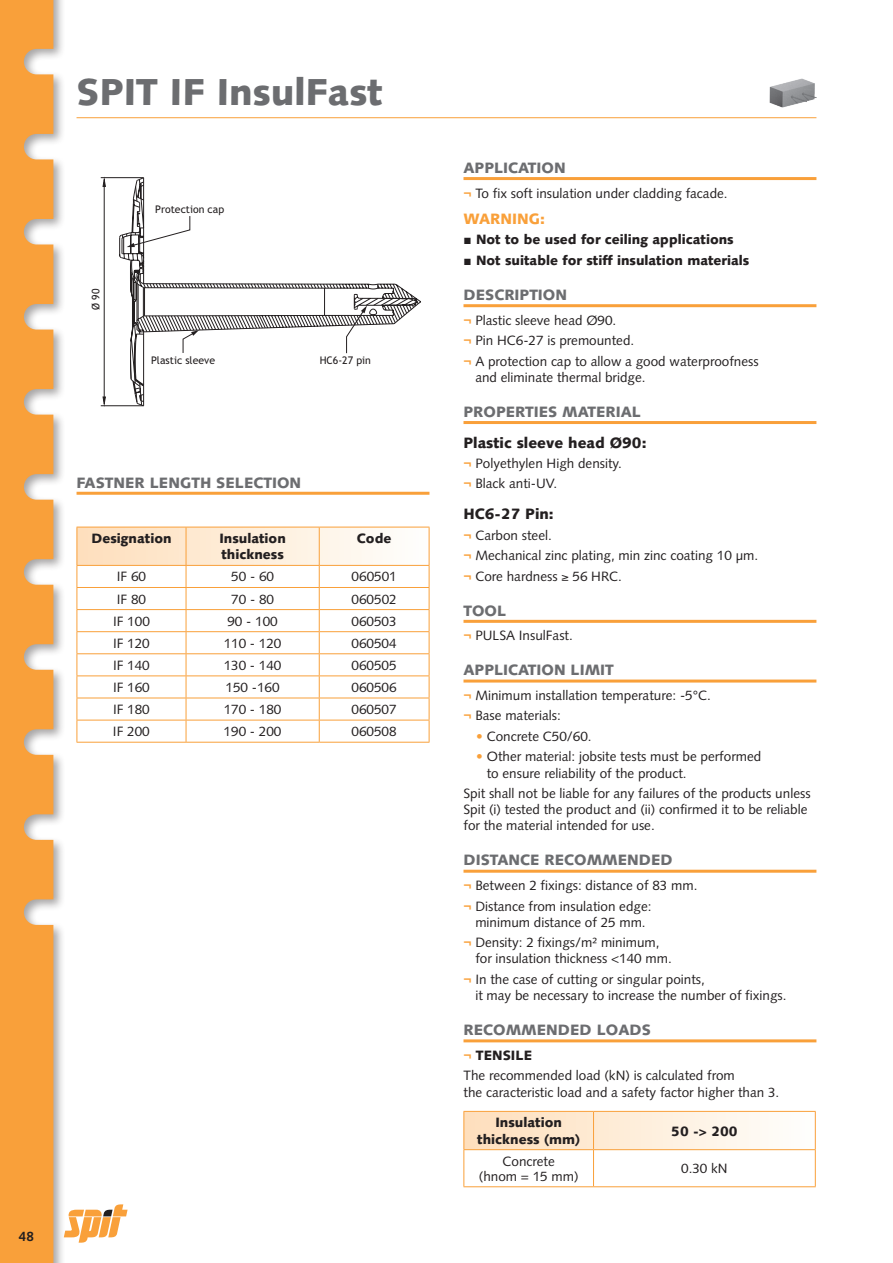
<style>
.page{position:relative;width:893px;height:1263px;background:#fff}
.page>*{position:absolute;margin:0;border:0;box-sizing:border-box;transform-origin:0 0}
.t1{font:900 37.5px "Syntax";color:#6c6d70}
.t2{font:900 15px "Syntax";color:#6c6d70}
.t3{font:900 15px "Syntax";color:#231f20}
.t4{font:900 15px "Syntax";color:#f9a03a}
.t5{font:13.5px/20.4px "Syntax";color:#231f20}
.t6{font:900 13.5px/16.2px "Syntax";color:#231f20;text-align:center}
.t7{font:700 13.5px "Syntax";color:#231f20}
.t8{font:10.5px "Trebuchet MS";color:#231f20}
.s1{font-weight:700;color:#f9a03a}
.s2{font-family:"Arial";font-weight:400}
.s3{color:#f9a03a}
.s4{font-weight:900}
</style>
<div class="page">
<div style="left:0;top:0;width:66px;height:1263px;background:#231f20;opacity:.4"></div>
<svg style="left:0;top:0;width:53px;height:1263px;fill:#f9a03a"></svg>
<svg style="left:64px;top:1204px;width:64px;height:39px"></svg>
<hr style="left:463px;top:177px;width:353px;height:3px;background:#f9a03a">
<hr style="left:463px;top:304px;width:353px;height:3px;background:#f9a03a">
<hr style="left:463px;top:421px;width:353px;height:3px;background:#f9a03a">
<hr style="left:463px;top:620px;width:353px;height:3px;background:#f9a03a">
<hr style="left:463px;top:679px;width:353px;height:3px;background:#f9a03a">
<hr style="left:463px;top:870px;width:353px;height:3px;background:#f9a03a">
<hr style="left:463px;top:1039px;width:353px;height:3px;background:#f9a03a">
<svg style="left:464px;top:1112px;width:351px;height:37px"></svg>
<hr style="left:463px;top:1111px;width:130px;height:1px;background:#f9a03a">
<hr style="left:463px;top:1112px;width:1px;height:37px;background:#f9a03a">
<hr style="left:593px;top:1111px;width:223px;height:1px;background:#f9a03a">
<hr style="left:593px;top:1112px;width:1px;height:37px;background:#f9a03a">
<hr style="left:815px;top:1112px;width:1px;height:37px;background:#f9a03a">
<hr style="left:463px;top:1149px;width:130px;height:1px;background:#f9a03a">
<hr style="left:463px;top:1150px;width:1px;height:36px;background:#f9a03a">
<hr style="left:463px;top:1186px;width:130px;height:1px;background:#f9a03a">
<hr style="left:593px;top:1149px;width:223px;height:1px;background:#f9a03a">
<hr style="left:593px;top:1150px;width:1px;height:36px;background:#f9a03a">
<hr style="left:815px;top:1150px;width:1px;height:36px;background:#f9a03a">
<hr style="left:593px;top:1186px;width:223px;height:1px;background:#f9a03a">
<hr style="left:77px;top:117px;width:739px;height:1px;background:#f9a03a">
<hr style="left:77px;top:492px;width:352px;height:3px;background:#f9a03a">
<svg style="left:77px;top:527px;width:353px;height:215px"></svg>
<hr style="left:77px;top:742px;width:109px;height:1px;background:#f9a03a">
<hr style="left:186px;top:742px;width:133px;height:1px;background:#f9a03a">
<hr style="left:319px;top:742px;width:110px;height:1px;background:#f9a03a">
<svg style="left:100px;top:177px;width:321px;height:229px"></svg>
<svg style="left:121px;top:177px;width:145px;height:229px"></svg>
<img style="left:770px;top:79px;width:46px;height:28px">
<h1 class="t1" style="left:77px;top:69px;width:308px">SPIT IF InsulFast</h1>
<p class="t8" style="left:90px;top:310px;width:23px;rotate:-90deg">Ø 90</p>
<p class="t8" style="left:155px;top:203px;width:71px">Protection cap</p>
<p class="t8" style="left:151px;top:354px;width:65px">Plastic sleeve</p>
<p class="t8" style="left:320px;top:354px;width:53px">HC6-27 pin</p>
<p class="t2" style="left:77px;top:473px;width:226px">FASTNER LENGTH SELECTION</p>
<p class="t6" style="left:91px;top:530px;width:82px">Designation</p>
<p class="t6" style="left:219px;top:530px;width:68px;text-align:left">Insulation thickness</p>
<p class="t6" style="left:357px;top:530px;width:36px">Code</p>
<p class="t5" style="left:117px;top:567px;width:31px">IF 60</p>
<p class="t5" style="left:231px;top:567px;width:44px">50 - 60</p>
<p class="t5" style="left:352px;top:567px;width:47px">060501</p>
<p class="t5" style="left:117px;top:589px;width:31px">IF 80</p>
<p class="t5" style="left:231px;top:589px;width:44px">70 - 80</p>
<p class="t5" style="left:352px;top:589px;width:47px">060502</p>
<p class="t5" style="left:113px;top:611px;width:38px">IF 100</p>
<p class="t5" style="left:227px;top:611px;width:52px">90 - 100</p>
<p class="t5" style="left:352px;top:611px;width:47px">060503</p>
<p class="t5" style="left:113px;top:633px;width:38px">IF 120</p>
<p class="t5" style="left:224px;top:633px;width:59px">110 - 120</p>
<p class="t5" style="left:352px;top:633px;width:47px">060504</p>
<p class="t5" style="left:113px;top:655px;width:38px">IF 140</p>
<p class="t5" style="left:224px;top:655px;width:59px">130 - 140</p>
<p class="t5" style="left:352px;top:655px;width:47px">060505</p>
<p class="t5" style="left:113px;top:677px;width:38px">IF 160</p>
<p class="t5" style="left:226px;top:677px;width:56px">150 -160</p>
<p class="t5" style="left:352px;top:677px;width:47px">060506</p>
<p class="t5" style="left:113px;top:699px;width:38px">IF 180</p>
<p class="t5" style="left:224px;top:699px;width:59px">170 - 180</p>
<p class="t5" style="left:352px;top:699px;width:47px">060507</p>
<p class="t5" style="left:113px;top:721px;width:38px">IF 200</p>
<p class="t5" style="left:224px;top:721px;width:59px">190 - 200</p>
<p class="t5" style="left:352px;top:721px;width:47px">060508</p>
<p class="t7" style="left:19px;top:1228px;width:17px">48</p>
<p class="t2" style="left:463px;top:159px;width:104px">APPLICATION</p>
<p class="t5" style="left:463px;top:183px;width:266px"><span class="s1">¬</span> To fix soft insulation under cladding facade.</p>
<p class="t4" style="left:463px;top:210px;width:83px">WARNING:</p>
<p class="t6" style="left:463px;top:232px;width:272px"><span class="s2">■</span> Not to be used for ceiling applications</p>
<p class="t6" style="left:463px;top:252px;width:287px"><span class="s2">■</span> Not suitable for stiff insulation materials</p>
<p class="t2" style="left:463px;top:286px;width:105px">DESCRIPTION</p>
<p class="t5" style="left:463px;top:310px;width:297px"><span class="s1">¬</span> Plastic sleeve head Ø90.<br><span class="s1">¬</span> Pin HC6-27 is premounted.<br><span class="s1">¬</span> A protection cap to allow a good waterproofness</p>
<p class="t5" style="left:475px;top:367px;width:172px">and eliminate thermal bridge.</p>
<p class="t2" style="left:463px;top:403px;width:179px">PROPERTIES MATERIAL</p>
<p class="t3" style="left:463px;top:433px;width:185px">Plastic sleeve head Ø90:</p>
<p class="t5" style="left:463px;top:453px;width:160px"><span class="s1">¬</span> Polyethylen High density. <span class="s1">¬</span> Black anti-UV.</p>
<p class="t3" style="left:463px;top:505px;width:92px">HC6-27 Pin:</p>
<p class="t5" style="left:463px;top:525px;width:296px"><span class="s1">¬</span> Carbon steel.<br><span class="s1">¬</span> Mechanical zinc plating, min zinc coating 10 µm. <span class="s1">¬</span> Core hardness ≥ 56 HRC.</p>
<p class="t2" style="left:463px;top:601px;width:44px">TOOL</p>
<p class="t5" style="left:463px;top:625px;width:111px"><span class="s1">¬</span> PULSA InsulFast.</p>
<p class="t2" style="left:463px;top:661px;width:152px">APPLICATION LIMIT</p>
<p class="t5" style="left:463px;top:685px;width:249px"><span class="s1">¬</span> Minimum installation temperature: -5°C. <span class="s1">¬</span> Base materials:</p>
<p class="t5" style="left:476px;top:726px;width:117px"><span class="s3">•</span> Concrete C50/60.</p>
<p class="t5" style="left:487px;top:749px;width:276px;line-height:16.2px;text-indent:-11px"><span class="s3">•</span> Other material: jobsite tests must be performed to ensure reliability of the product.</p>
<p class="t5" style="left:463px;top:785px;width:349px;line-height:16.2px">Spit shall not be liable for any failures of the products unless<br>Spit (i) tested the product and (ii) confirmed it to be reliable for the material intended for use.</p>
<p class="t2" style="left:463px;top:851px;width:211px">DISTANCE RECOMMENDED</p>
<p class="t5" style="left:463px;top:875px;width:235px"><span class="s1">¬</span> Between 2 fixings: distance of 83 mm. <span class="s1">¬</span> Distance from insulation edge:</p>
<p class="t5" style="left:463px;top:912px;width:198px;text-align:center">minimum distance of 25 mm.<br><span class="s1">¬</span> Density: 2 fixings/m² minimum,</p>
<p class="t5" style="left:463px;top:949px;width:243px;text-indent:12px">for insulation thickness &lt;140 mm.<br><span class="s1">¬</span> In the case of cutting or singular points,</p>
<p class="t5" style="left:475px;top:985px;width:313px">it may be necessary to increase the number of fixings.</p>
<p class="t2" style="left:463px;top:1021px;width:189px">RECOMMENDED LOADS</p>
<p class="t5" style="left:463px;top:1045px;width:273px"><span class="s1">¬</span> <span class="s4">TENSILE<br></span>The recommended load (kN) is calculated from</p>
<p class="t5" style="left:463px;top:1082px;width:317px">the caracteristic load and a safety factor higher than 3.</p>
<p class="t6" style="left:477px;top:1115px;width:104px">Insulation thickness (mm)</p>
<p class="t6" style="left:671px;top:1123px;width:68px">50 -&gt; 200</p>
<p class="t5" style="left:479px;top:1154px;width:101px;line-height:15px;text-align:center">Concrete<br>(hnom = 15 mm)</p>
<p class="t5" style="left:681px;top:1158px;width:48px">0.30 kN</p>
</div>
